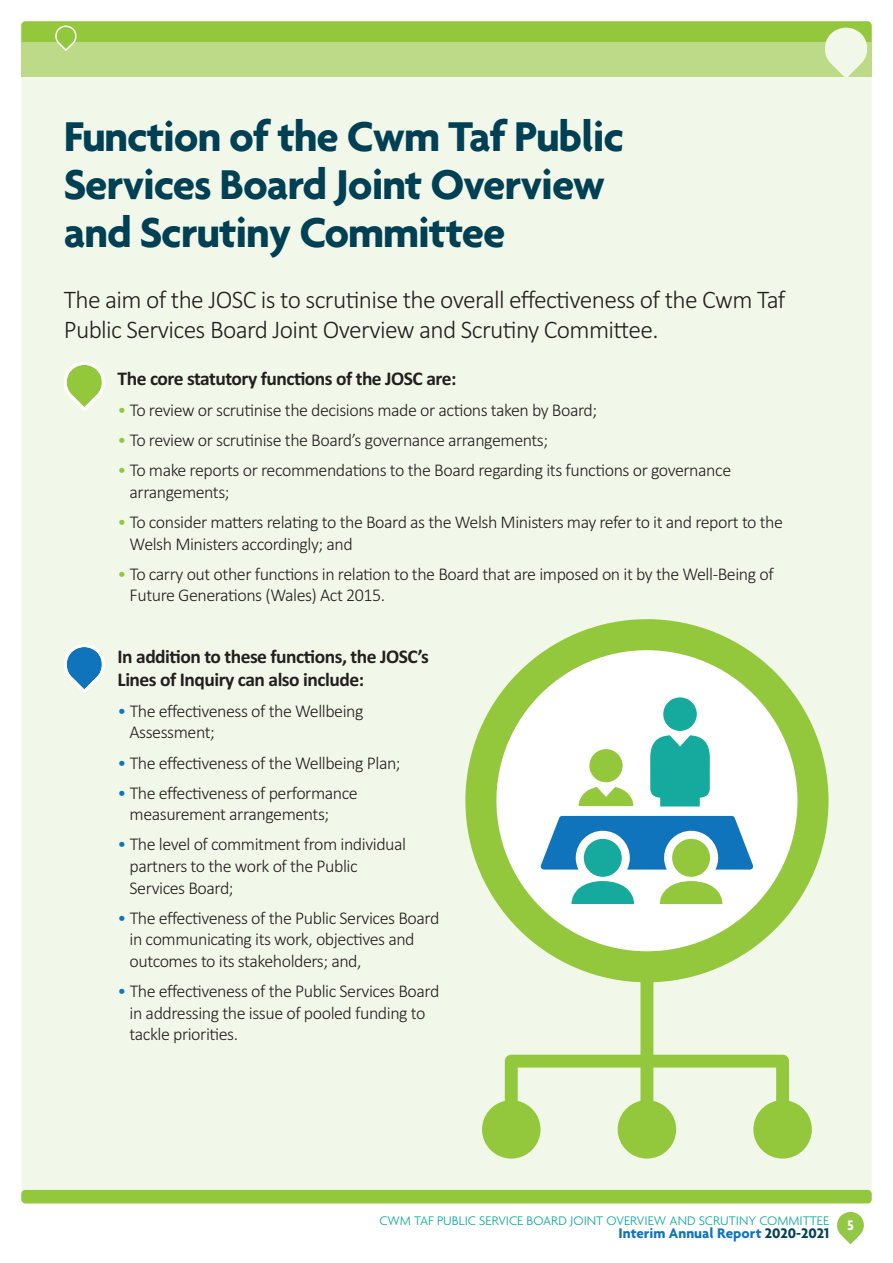
<style>
.page{position:relative;width:893px;height:1263px;background:#fff}
.page>*{position:absolute;margin:0;border:0;box-sizing:border-box;transform-origin:0 0}
.t1{font:700 45px/48px "Agenda";letter-spacing:-.025em;color:#004054}
.t2{font:300 25.5px/30.6px "Calibri";letter-spacing:-.025em;color:#231f20}
.t3{font:700 19.5px/23.4px "Calibri";letter-spacing:-.025em;color:#231f20}
.t4{font:300 18px/21.6px "Calibri";letter-spacing:-.025em;color:#231f20}
.t5{font:700 15px "Agenda";color:#1074bc}
.t6{font:700 15px "Agenda";color:#fff}
.t7{font:300 13.5px "Agenda";color:#15aa9d}
.s1{color:#94c83c}
.s2{color:#1074bc}
.s3{color:#004054}
</style>
<div class="page">
<svg style="left:837px;top:1212px;width:27px;height:32px"></svg>
<div style="left:21px;top:21px;width:851px;height:1182px;background:#f2f8e9;border-radius:4px"></div>
<svg style="left:21px;top:21px;width:851px;height:56px;background:#b0d470"></svg>
<div style="left:21px;top:1190px;width:851px;height:13px;background:#94c83c;border-radius:4px"></div>
<svg style="left:481px;top:635px;width:332px;height:332px;background:#edf6e0"></svg>
<svg style="left:482px;top:979px;width:330px;height:179px"></svg>
<div style="left:465px;top:619px;width:363px;height:363px;border:31px solid #94c83c;border-radius:50%"></div>
<svg style="left:650px;top:735px;width:60px;height:71px;background:#31b4a9"></svg>
<div style="left:589px;top:749px;width:34px;height:33px;background:#94c83c;border-radius:50%"></div>
<svg style="left:579px;top:787px;width:54px;height:19px"></svg>
<svg style="left:541px;top:816px;width:212px;height:53px;background:#4f98cd"></svg>
<div style="left:584px;top:839px;width:38px;height:38px;background:#15aa9d;border-radius:50%"></div>
<svg style="left:571px;top:881px;width:63px;height:23px"></svg>
<div style="left:663px;top:697px;width:34px;height:34px;background:#15aa9d;border-radius:50%"></div>
<div style="left:672px;top:839px;width:38px;height:38px;background:#94c83c;border-radius:50%"></div>
<svg style="left:660px;top:881px;width:62px;height:23px"></svg>
<svg style="left:64px;top:362px;width:41px;height:49px"></svg>
<svg style="left:64px;top:644px;width:41px;height:49px"></svg>
<h1 class="t1" style="left:64px;top:118px;width:562px">Function of the Cwm Taf Public<br>Services Board Joint Overview and Scrutiny Committee</h1>
<h2 class="t2" style="left:64px;top:284px;width:723px">The aim of the JOSC is to scrutinise the overall effectiveness of the Cwm Taf<br>Public Services Board Joint Overview and Scrutiny Committee.</h2>
<p class="t3" style="left:118px;top:367px;width:340px">The core statutory functions of the JOSC are:</p>
<p class="t4" style="left:118px;top:399px;width:481px"><span class="s1">•</span> To review or scrutinise the decisions made or actions taken by Board;</p>
<p class="t4" style="left:118px;top:429px;width:432px"><span class="s1">•</span> To review or scrutinise the Board’s governance arrangements;</p>
<p class="t4" style="left:130px;top:459px;width:603px;text-indent:-12px"><span class="s1">•</span> To make reports or recommendations to the Board regarding its functions or governance arrangements;</p>
<p class="t4" style="left:130px;top:511px;width:655px;text-indent:-12px"><span class="s1">•</span> To consider matters relating to the Board as the Welsh Ministers may refer to it and report to the<br>Welsh Ministers accordingly; and</p>
<p class="t4" style="left:130px;top:563px;width:646px;text-indent:-12px"><span class="s1">•</span> To carry out other functions in relation to the Board that are imposed on it by the Well-Being of<br>Future Generations (Wales) Act 2015.</p>
<p class="t3" style="left:118px;top:644px;width:313px">In addition to these functions, the JOSC’s<br>Lines of Inquiry can also include:</p>
<p class="t4" style="left:130px;top:700px;width:236px;text-indent:-12px"><span class="s2">•</span> The effectiveness of the Wellbeing<br>Assessment;</p>
<p class="t4" style="left:118px;top:751px;width:285px"><span class="s2">•</span> The effectiveness of the Wellbeing Plan;</p>
<p class="t4" style="left:130px;top:782px;width:230px;text-indent:-12px"><span class="s2">•</span> The effectiveness of performance measurement arrangements;</p>
<p class="t4" style="left:130px;top:833px;width:278px;text-indent:-12px"><span class="s2">•</span> The level of commitment from individual partners to the work of the Public<br>Services Board;</p>
<p class="t4" style="left:130px;top:907px;width:311px;text-indent:-12px"><span class="s2">•</span> The effectiveness of the Public Services Board in communicating its work, objectives and outcomes to its stakeholders; and,</p>
<p class="t4" style="left:130px;top:980px;width:311px;text-indent:-12px"><span class="s2">•</span> The effectiveness of the Public Services Board in addressing the issue of pooled funding to tackle priorities.</p>
<p class="t7" style="left:379px;top:1216px;width:451px">CWM TAF PUBLIC SERVICE BOARD JOINT OVERVIEW AND SCRUTINY COMMITTEE</p>
<p class="t5" style="left:619px;top:1229px;width:212px">Interim Annual Report <span class="s3">2020-2021</span></p>
<p class="t6" style="left:847px;top:1221px;width:8px">5</p>
</div>
